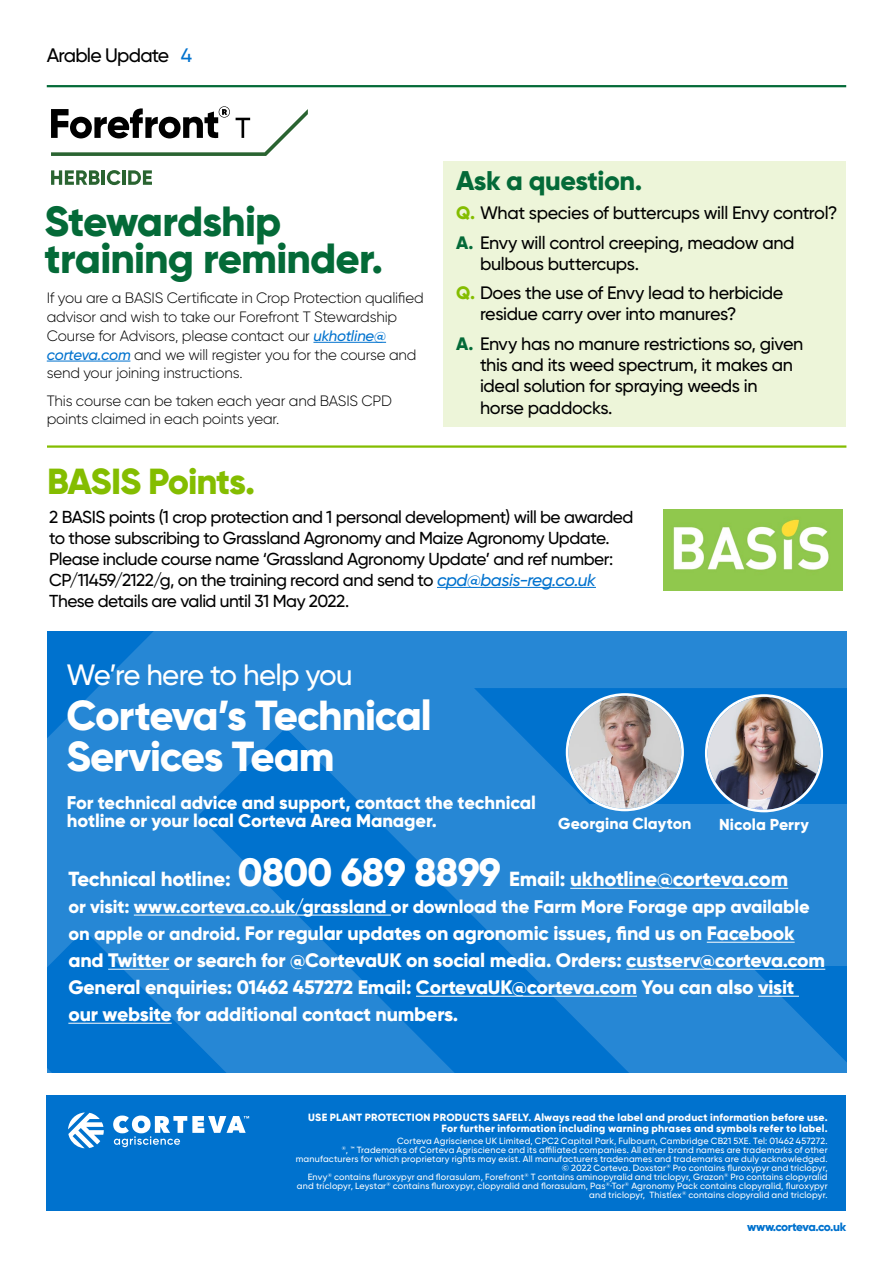
<style>
.page{position:relative;width:893px;height:1263px;background:#fff}
.page>*{position:absolute;margin:0;border:0;box-sizing:border-box;transform-origin:0 0}
.t1{font:800 42.15px/37.5px "Gilroy";letter-spacing:-.02em;color:#046a38}
.t2{font:800 42px/40.5px "Gilroy";letter-spacing:-.03em;color:#fff}
.t3{font:800 36.3px "Gilroy";letter-spacing:-.035em;color:#84bd00}
.t4{font:500 29.4px "Gilroy";letter-spacing:-.03em;color:#fff}
.t5{font:800 27px "Gilroy";letter-spacing:-.02em;color:#046a38}
.t6{font:800 20.4px "Gilroy";letter-spacing:-.01em;color:#fff}
.t7{font:800 19.5px/27px "Gilroy";letter-spacing:-.01em;color:#fff}
.t8{font:500 19.5px "Gilroy";letter-spacing:-.04em;color:#000}
.t9{font:800 18.3px/18.3px "Gilroy";letter-spacing:-.01em;color:#fff}
.t10{font:500 18px/29.5px "Gilroy";letter-spacing:-.02em;color:#000}
.t11{font:500 17.4px/21px "Gilroy";letter-spacing:-.03em;color:#000}
.t12{font:800 15.9px "Gilroy";letter-spacing:.005em;color:#fff}
.t13{font:300 15px/18.8px "Gilroy";letter-spacing:-.015em;color:#000}
.t14{font:800 12px "Gilroy";letter-spacing:-.04em;color:#0072ce}
.t15{font:800 10.5px/10.5px "Gilroy";letter-spacing:.02em;color:#fff;text-align:right}
.t16{font:500 9px/9px "Gilroy";letter-spacing:.02em;color:#fff;text-align:right}
.s1{color:#0072ce}
.s2{font-weight:500;font-style:italic;color:#0072ce}
.s3{font-weight:800;color:#84bd00}
.s4{font-weight:800;color:#046a38}
.s5{font-style:italic;color:#0072ce}
.s6{font-size:39.3px}
.s7{font-size:18.3px}
</style>
<div class="page">
<div style="left:443px;top:162px;width:403px;height:265px;background:#edf5d9"></div>
<div style="left:47px;top:1095px;width:799px;height:116px;background:#0072ce"></div>
<svg style="left:68px;top:1112px;width:36px;height:36px"></svg>
<svg style="left:113px;top:1115px;width:136px;height:32px"></svg>
<hr style="left:437px;top:587px;width:159px;height:1px;background:#0072ce">
<img style="left:663px;top:509px;width:179px;height:81px">
<hr style="left:47px;top:445px;width:799px;height:3px;background:#84bd00">
<hr style="left:47px;top:85px;width:799px;height:2px;background:#046a38">
<hr style="left:313px;top:342px;width:73px;height:1px;background:#0072ce">
<hr style="left:47px;top:361px;width:83px;height:1px;background:#0072ce">
<svg style="left:47px;top:631px;width:799px;height:442px;fill:#2687d5"></svg>
<img style="left:568px;top:696px;width:113px;height:113px;border-radius:56px">
<div style="left:566px;top:693px;width:118px;height:118px;border:3px solid #fff;border-radius:50%"></div>
<img style="left:708px;top:697px;width:112px;height:113px;border-radius:56px">
<div style="left:705px;top:694px;width:118px;height:118px;border:3px solid #fff;border-radius:50%"></div>
<svg style="left:51px;top:170px;width:49px;height:15px"></svg>
<hr style="left:102px;top:170px;width:3px;height:15px;background:#2a6431">
<svg style="left:107px;top:170px;width:14px;height:15px"></svg>
<hr style="left:122px;top:170px;width:4px;height:15px;background:#2a6431">
<svg style="left:128px;top:170px;width:24px;height:15px"></svg>
<svg style="left:51px;top:106px;width:257px;height:50px"></svg>
<hr style="left:570px;top:888px;width:218px;height:1px;background:#fff">
<hr style="left:134px;top:915px;width:257px;height:1px;background:#fff">
<hr style="left:707px;top:942px;width:88px;height:1px;background:#fff">
<hr style="left:108px;top:969px;width:61px;height:1px;background:#fff">
<hr style="left:626px;top:969px;width:199px;height:1px;background:#fff">
<hr style="left:416px;top:996px;width:221px;height:1px;background:#fff">
<hr style="left:758px;top:996px;width:41px;height:1px;background:#fff">
<hr style="left:68px;top:1023px;width:104px;height:1px;background:#fff">
<h3 class="t8" style="left:47px;top:43px;width:147px">Arable Update <span class="s1">4</span></h3>
<h1 class="t1" style="left:45px;top:202px;width:340px">Stewardship training reminder.</h1>
<p class="t13" style="left:47px;top:288px;width:378px">If you are a BASIS Certificate in Crop Protection qualified advisor and wish to take our Forefront T Stewardship Course for Advisors, please contact our <span class="s2">ukhotline@ corteva.com</span> and we will register you for the course and send your joining instructions.</p>
<h3 class="t13" style="left:47px;top:391px;width:347px">This course can be taken each year and BASIS CPD points claimed in each points year.</h3>
<h3 class="t5" style="left:456px;top:163px;width:188px">Ask a question.</h3>
<h3 class="t10" style="left:456px;top:198px;width:383px"><span class="s3">Q.</span> What species of buttercups will Envy control?<br><span class="s4">A.</span> Envy will control creeping, meadow and</h3>
<h3 class="t10" style="left:456px;top:248px;width:329px;text-indent:24px">bulbous buttercups.<br><span class="s3">Q.</span> Does the use of Envy lead to herbicide</h3>
<h3 class="t10" style="left:456px;top:299px;width:349px;text-indent:24px">residue carry over into manures?<br><span class="s4">A.</span> Envy has no manure restrictions so, given</h3>
<h3 class="t10" style="left:480px;top:353px;width:315px;line-height:21.8px">this and its weed spectrum, it makes an ideal solution for spraying weeds in horse paddocks.</h3>
<h3 class="t3" style="left:47px;top:458px;width:210px">BASIS Points.</h3>
<p class="t11" style="left:49px;top:506px;width:586px">2 BASIS points (1 crop protection and 1 personal development) will be awarded to those subscribing to Grassland Agronomy and Maize Agronomy Update.<br>Please include course name ‘Grassland Agronomy Update’ and ref number:<br>CP/11459/2122/g, on the training record and send to <span class="s5">cpd@basis-reg.co.uk </span>These details are valid until 31 May 2022.</p>
<h3 class="t4" style="left:66px;top:657px;width:288px">We’re here to help you</h3>
<h2 class="t2" style="left:66px;top:695px;width:367px">Corteva’s Technical<br>Services Team</h2>
<h3 class="t9" style="left:67px;top:793px;width:471px">For technical advice and support, contact the technical hotline or your local Corteva Area Manager.</h3>
<h3 class="t12" style="left:558px;top:813px;width:135px">Georgina Clayton</h3>
<h3 class="t12" style="left:719px;top:814px;width:91px">Nicola Perry</h3>
<h3 class="t6" style="left:68px;top:866px;width:721px">Technical hotline: <span class="s6">0800 689 8899</span> Email: ukhotline@corteva.com</h3>
<h3 class="t9" style="left:68px;top:897px;width:743px">or visit: www.corteva.co.uk/grassland or download the Farm More Forage app available</h3>
<p class="t7" style="left:68px;top:920px;width:758px"><span class="s7">on apple or android.</span> For regular updates on agronomic issues, find us on Facebook and Twitter or search for @CortevaUK on social media. Orders: custserv@corteva.com General enquiries: 01462 457272 Email: CortevaUK@corteva.com You can also visit our website for additional contact numbers.</p>
<p class="t15" style="left:308px;top:1112px;width:521px">USE PLANT PROTECTION PRODUCTS SAFELY. Always read the label and product information before use.<br>For further information including warning phrases and symbols refer to label.</p>
<p class="t16" style="left:296px;top:1136px;width:533px">Corteva Agriscience UK Limited, CPC2 Capital Park, Fulbourn, Cambridge CB21 5XE. Tel: 01462 457272.<br><sup>®</sup>, ™ Trademarks of Corteva Agriscience and its affiliated companies. All other brand names are trademarks of other manufacturers for which proprietary rights may exist. All manufacturers tradenames and trademarks are duly acknowledged. © 2022 Corteva. Doxstar<sup>®</sup> Pro contains fluroxypyr and triclopyr,<br>Envy<sup>®</sup> contains fluroxypyr and florasulam, Forefront<sup>®</sup> T contains aminopyralid and triclopyr, Grazon<sup>®</sup> Pro contains clopyralid and triclopyr, Leystar<sup>®</sup> contains fluroxypyr, clopyralid and florasulam, Pas<sup>®</sup>·Tor<sup>®</sup> Agronomy Pack contains clopyralid, fluroxypyr and triclopyr, Thistlex<sup>®</sup> contains clopyralid and triclopyr.</p>
<h3 class="t14" style="left:747px;top:1219px;width:100px">www.corteva.co.uk</h3>
</div>
